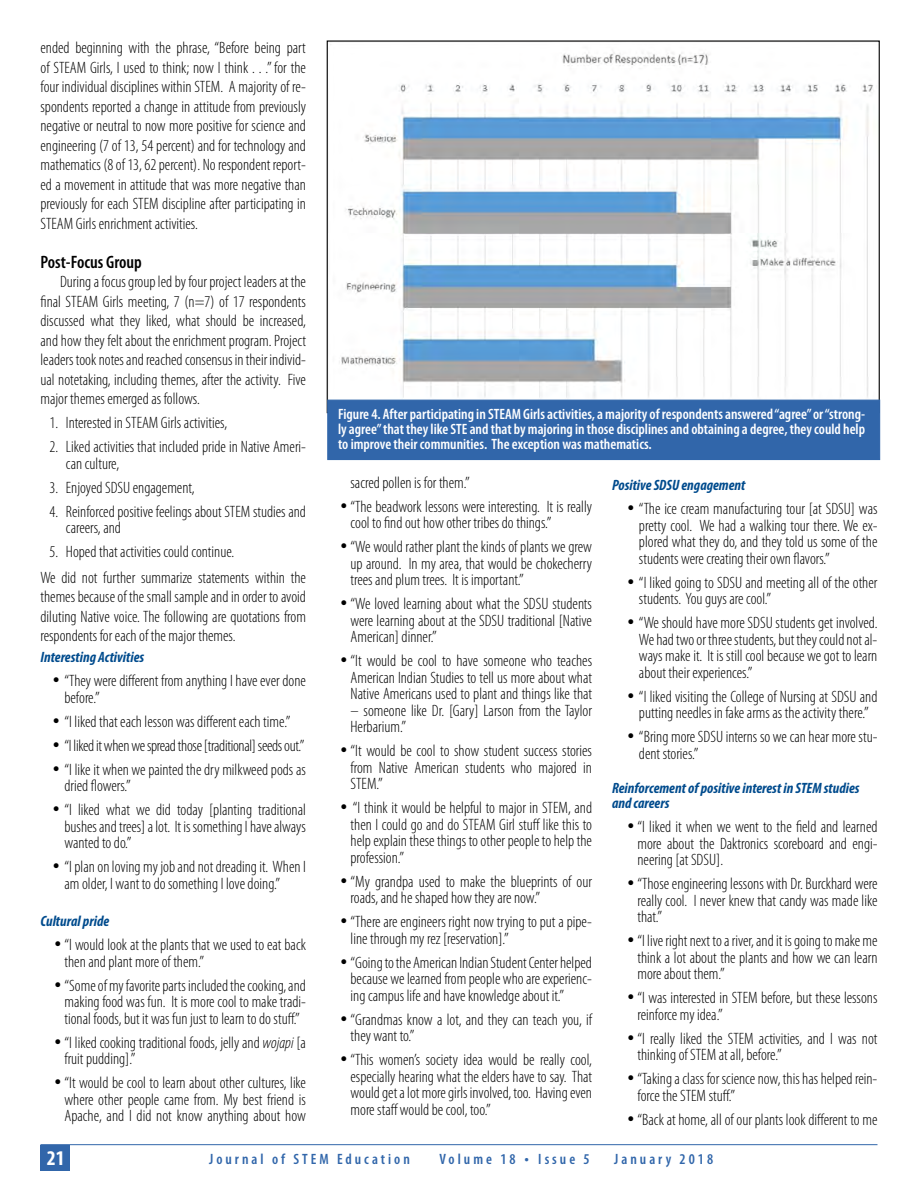
<style>
.page{position:relative;width:918px;height:1188px;background:#fff}
.page>*{position:absolute;margin:0;border:0;box-sizing:border-box;transform-origin:0 0}
.t1{font:700 condensed 21px "Myriad Pro";color:#fff}
.t2{font:600 condensed 18px "Myriad Pro";color:#000}
.t3{font:300 condensed 16.5px/16.5px "Myriad Pro";color:#000;text-align:justify}
.t4{font:300 condensed 16.5px "Myriad Pro";letter-spacing:-.02em;color:#000}
.t5{font:600 condensed 15px/15px "Myriad Pro";color:#fff;text-align:justify}
.t6{font:italic 700 condensed 15px/15px "Myriad Pro";color:#004b8d}
.t7{font:600 condensed 15px "Myriad Pro";letter-spacing:.2em;color:#3166aa}
.s1{font-style:italic}
.s2{font-size:16.5px}
</style>
<div class="page">
<hr style="left:40px;top:1144px;width:838px;height:1px;background:#3166aa">
<div style="left:40px;top:1145px;width:30px;height:26px;background:#3166aa"></div>
<img style="left:329px;top:44px;width:549px;height:356px">
<div style="left:327px;top:400px;width:553px;height:60px;background:#3166aa"></div>
<p class="t3" style="left:40px;top:38px;width:267px;line-height:19.5px">ended beginning with the phrase, “Before being part of STEAM Girls, I used to think; now I think . . .” for the four individual disciplines within STEM. A majority of re&shy;spondents reported a change in attitude from previously negative or neutral to now more positive for science and engineering (7 of 13, 54 percent) and for technology and mathematics (8 of 13, 62 percent). No respondent report&shy;ed a movement in attitude that was more negative than previously for each STEM discipline after participating in STEAM Girls enrichment activities.</p>
<p class="t2" style="left:40px;top:251px;width:103px">Post-Focus Group</p>
<p class="t3" style="left:40px;top:272px;width:267px;line-height:19.5px;text-indent:20px">During a focus group led by four project leaders at the final STEAM Girls meeting, 7 (n=7) of 17 respondents discussed what they liked, what should be increased, and how they felt about the enrichment program. Project leaders took notes and reached consensus in their individ&shy;ual notetaking, including themes, after the activity. Five major themes emerged as follows.</p>
<p class="t3" style="left:49px;top:415px;width:179px">1. Interested in STEAM Girls activities,</p>
<p class="t3" style="left:66px;top:439px;width:242px;text-indent:-16px">2. Liked activities that included pride in Native Ameri&shy;can culture,</p>
<p class="t3" style="left:49px;top:479px;width:147px">3. Enjoyed SDSU engagement,</p>
<p class="t3" style="left:66px;top:503px;width:241px;text-indent:-16px">4. Reinforced positive feelings about STEM studies and careers, and</p>
<p class="t3" style="left:41px;top:539px;width:267px;line-height:25.5px;text-indent:9px">5. Hoped that activities could continue.<br>We did not further summarize statements within the</p>
<p class="t3" style="left:41px;top:587px;width:267px;line-height:19.5px">themes because of the small sample and in order to avoid diluting Native voice. The following are quotations from respondents for each of the major themes.</p>
<p class="t6" style="left:40px;top:650px;width:105px">Interesting Activities</p>
<p class="t3" style="left:64px;top:673px;width:243px;text-indent:-12px">• “They were different from anything I have ever done before.”</p>
<p class="t3" style="left:52px;top:713px;width:240px">• “I liked that each lesson was different each time.”</p>
<p class="t4" style="left:52px;top:736px;width:253px">• “I liked it when we spread those [traditional] seeds out.”</p>
<p class="t3" style="left:64px;top:761px;width:243px;text-indent:-12px">• “I like it when we painted the dry milkweed pods as dried flowers.”</p>
<p class="t3" style="left:64px;top:802px;width:243px;text-indent:-12px">• “I liked what we did today [planting traditional bushes and trees] a lot. It is something I have always wanted to do.”</p>
<p class="t3" style="left:64px;top:859px;width:243px;text-indent:-12px">• “I plan on loving my job and not dreading it. When I am older, I want to do something I love doing.”</p>
<p class="t6" style="left:40px;top:914px;width:70px">Cultural pride</p>
<p class="t3" style="left:64px;top:937px;width:243px;text-indent:-10px">• “I would look at the plants that we used to eat back then and plant more of them.”</p>
<p class="t3" style="left:64px;top:977px;width:243px;text-indent:-10px">• “Some of my favorite parts included the cooking, and making food was fun. It is more cool to make tradi&shy;tional foods, but it was fun just to learn to do stuff.”</p>
<p class="t3" style="left:64px;top:1034px;width:243px;text-indent:-10px">• “I liked cooking traditional foods, jelly and <span class="s1">wojapi</span> [a fruit pudding].”</p>
<p class="t3" style="left:64px;top:1075px;width:243px;text-indent:-10px">• “It would be cool to learn about other cultures, like where other people came from. My best friend is Apache, and I did not know anything about how</p>
<p class="t5" style="left:338px;top:407px;width:529px">Figure 4. After participating in STEAM Girls activities, a majority of respondents answered “agree” or “strong&shy;ly agree” that they like STE and that by majoring in those disciplines and obtaining a degree, they could help to improve their communities. The exception was mathematics.</p>
<p class="t3" style="left:351px;top:474px;width:121px">sacred pollen is for them.”</p>
<p class="t3" style="left:351px;top:498px;width:243px;text-indent:-10px">• “The beadwork lessons were interesting. It is really cool to find out how other tribes do things.”</p>
<p class="t3" style="left:351px;top:538px;width:243px;text-indent:-10px">• “We would rather plant the kinds of plants we grew up around. In my area, that would be chokecherry trees and plum trees. It is important.”</p>
<p class="t3" style="left:351px;top:595px;width:243px;text-indent:-10px">• “We loved learning about what the SDSU students were learning about at the SDSU traditional [Native American] dinner.”</p>
<p class="t3" style="left:351px;top:652px;width:243px;text-indent:-10px">• “It would be cool to have someone who teaches American Indian Studies to tell us more about what Native Americans used to plant and things like that</p>
<p class="t3" style="left:351px;top:702px;width:243px">– someone like Dr. [Gary] Larson from the Taylor<br>Herbarium.”</p>
<p class="t3" style="left:351px;top:742px;width:243px;text-indent:-10px">• “It would be cool to show student success stories from Native American students who majored in STEM.”</p>
<p class="t3" style="left:351px;top:799px;width:243px;text-indent:-10px">• “I think it would be helpful to major in STEM, and then I could go and do STEAM Girl stuff like this to help explain these things to other people to help the profession.”</p>
<p class="t3" style="left:351px;top:873px;width:243px;text-indent:-10px">• “My grandpa used to make the blueprints of our roads, and he shaped how they are now.”</p>
<p class="t3" style="left:351px;top:913px;width:243px;text-indent:-10px">• “There are engineers right now trying to put a pipe&shy;line through my rez [reservation].”</p>
<p class="t3" style="left:351px;top:954px;width:243px;text-indent:-10px">• “Going to the American Indian Student Center helped because we learned from people who are experienc&shy;ing campus life and have knowledge about it.”</p>
<p class="t3" style="left:351px;top:1011px;width:243px;text-indent:-10px">• “Grandmas know a lot, and they can teach you, if they want to.”</p>
<p class="t3" style="left:351px;top:1051px;width:243px;text-indent:-10px">• “This women’s society idea would be really cool, especially hearing what the elders have to say. That would get a lot more girls involved, too. Having even more staff would be cool, too.”</p>
<p class="t6" style="left:612px;top:477px;width:135px">Positive SDSU engagement</p>
<p class="t3" style="left:639px;top:500px;width:240px;text-indent:-12px">• “The ice cream manufacturing tour [at SDSU] was pretty cool. We had a walking tour there. We ex&shy;plored what they do, and they told us some of the students were creating their own flavors.”</p>
<p class="t3" style="left:639px;top:574px;width:240px;text-indent:-12px">• “I liked going to SDSU and meeting all of the other students. You guys are cool.”</p>
<p class="t3" style="left:639px;top:614px;width:240px;text-indent:-12px">• “We should have more SDSU students get involved.<br>We had two or three students, but they could not al&shy;ways make it. It is still cool because we got to learn about their experiences.”</p>
<p class="t3" style="left:627px;top:688px;width:252px;text-align:center">• “I liked visiting the College of Nursing at SDSU and putting needles in fake arms as the activity there.”</p>
<p class="t3" style="left:639px;top:728px;width:240px;text-indent:-12px">• “Bring more SDSU interns so we can hear more stu&shy;dent stories.”</p>
<p class="t6" style="left:612px;top:780px;width:249px">Reinforcement of positive interest in STEM studies and careers</p>
<p class="t3" style="left:637px;top:818px;width:242px;text-indent:-10px">• “I liked it when we went to the field and learned more about the Daktronics scoreboard and engi&shy;neering [at SDSU].</p>
<p class="t3" style="left:637px;top:875px;width:242px;text-indent:-10px">• “Those engineering lessons with Dr. Burckhard were really cool. I never knew that candy was made like that.”</p>
<p class="t3" style="left:637px;top:932px;width:242px;text-indent:-10px">• “I live right next to a river, and it is going to make me think a lot about the plants and how we can learn more about them.”</p>
<p class="t3" style="left:637px;top:989px;width:241px;text-indent:-10px">• “I was interested in STEM before, but these lessons reinforce my idea.”</p>
<p class="t3" style="left:637px;top:1030px;width:242px;text-indent:-10px">• “I really liked the STEM activities, and I was not thinking of STEM at all, before.”</p>
<p class="t3" style="left:637px;top:1070px;width:241px;text-indent:-10px">• “Taking a class for science now, this has helped rein&shy;force the STEM stuff.”</p>
<p class="t3" style="left:627px;top:1111px;width:252px">• “Back at home, all of our plants look different to me</p>
<p class="t1" style="left:47px;top:1145px;width:19px">21</p>
<p class="t7" style="left:209px;top:1150px;width:202px">Journal of STEM Education</p>
<p class="t7" style="left:439px;top:1150px;width:152px">Volume 18 <span class="s2">•</span> Issue 5</p>
<p class="t7" style="left:614px;top:1150px;width:100px">January 2018</p>
</div>
